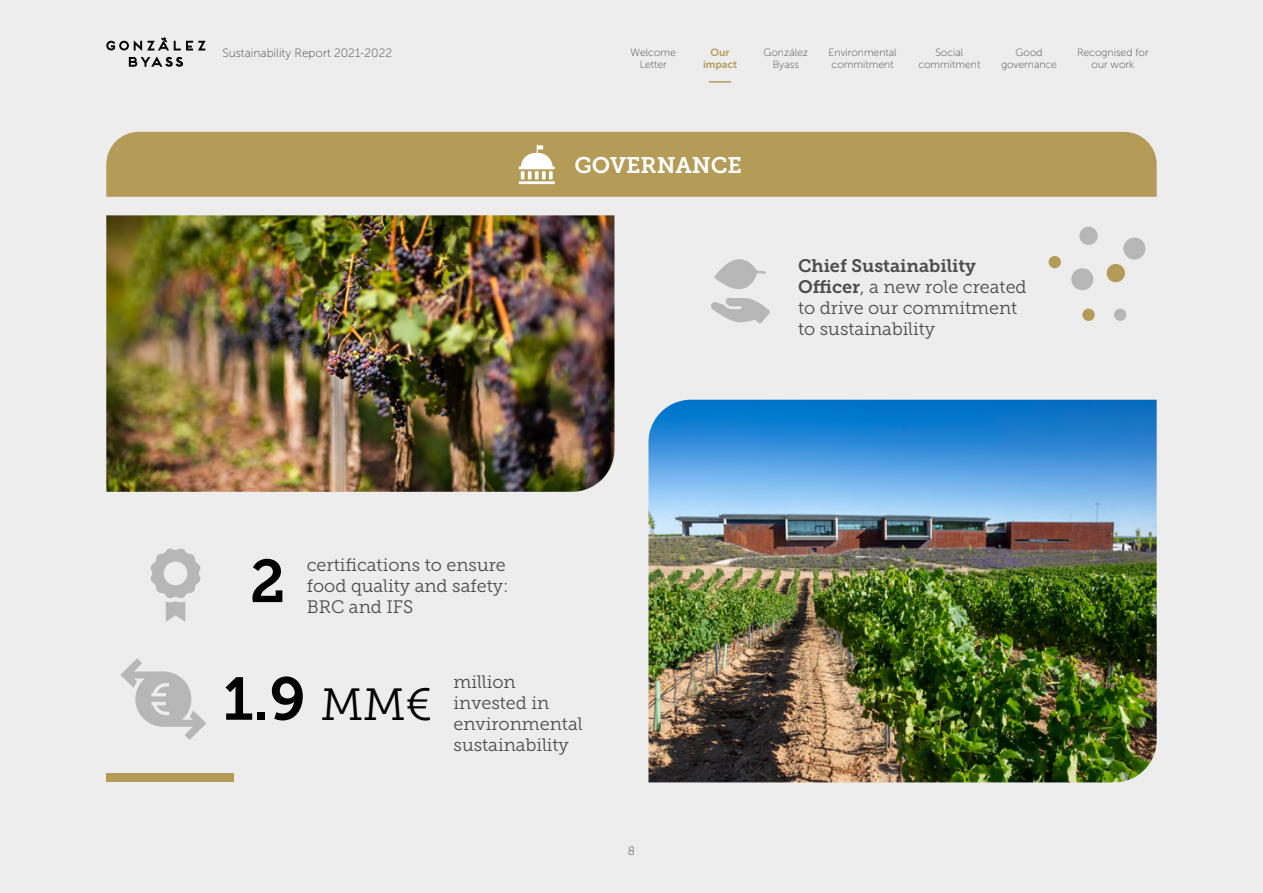
<style>
.page{position:relative;width:1263px;height:893px;background:#ededed}
.page>*{position:absolute;margin:0;border:0;box-sizing:border-box;transform-origin:0 0}
.H4_Titular_destacado{font:60px "Museo Slab 700";color:#000}
.H4_Titular_destacado-2{font:22.5px "Museo Slab 700";color:#fff}
.txt_impacto{font:18px/21px "Museo Slab 300";color:#4b4b4b}
.t1{font:12px "Museo Sans 100";color:#4b4b4b}
.t2{font:10.5px/12px "Museo Sans 100";color:#4b4b4b;text-align:center}
.t3{font:10.5px/12px "Museo Sans 700";color:#b49b57;text-align:center}
.s1{font-family:"Museo Slab 700"}
.s2{font-family:"Museo Slab 300";font-size:45px}
</style>
<div class="page">
<svg style="left:106px;top:37px;width:100px;height:13px"></svg>
<svg style="left:129px;top:56px;width:54px;height:11px"></svg>
<hr style="left:709px;top:81px;width:22px;height:2px;background:#b49b57">
<div style="left:106px;top:132px;width:1051px;height:65px;background:#b49b57"></div>
<img style="left:648px;top:400px;width:509px;height:382px">
<img style="left:106px;top:215px;width:508px;height:277px">
<hr style="left:519px;top:181px;width:36px;height:3px;background:#fff">
<svg style="left:519px;top:144px;width:36px;height:35px"></svg>
<svg style="left:711px;top:298px;width:59px;height:26px"></svg>
<svg style="left:714px;top:259px;width:52px;height:30px"></svg>
<svg style="left:150px;top:548px;width:51px;height:74px"></svg>
<svg style="left:120px;top:658px;width:86px;height:82px"></svg>
<div style="left:106px;top:774px;width:128px;height:8px;background:#b49b57"></div>
<div style="left:1079px;top:227px;width:19px;height:18px;background:#b7b7b7;border-radius:50%"></div>
<div style="left:1048px;top:256px;width:13px;height:12px;background:#b49b57;border-radius:50%"></div>
<div style="left:1114px;top:309px;width:12px;height:12px;background:#b7b7b7;border-radius:50%"></div>
<div style="left:1106px;top:264px;width:19px;height:18px;background:#b49b57;border-radius:50%"></div>
<div style="left:1071px;top:268px;width:22px;height:22px;background:#b7b7b7;border-radius:50%"></div>
<div style="left:1082px;top:309px;width:13px;height:12px;background:#b49b57;border-radius:50%"></div>
<svg style="left:1123px;top:237px;width:23px;height:23px"></svg>
<p class="t1" style="left:222px;top:47px;width:171px">Sustainability Report 2021-2022</p>
<p class="t2" style="left:630px;top:46px;width:47px">Welcome<br>Letter</p>
<p class="t3" style="left:703px;top:46px;width:36px">Our impact</p>
<p class="t2" style="left:763px;top:46px;width:46px">González<br>Byass</p>
<p class="t2" style="left:828px;top:46px;width:70px;text-align:left">Environmental commitment</p>
<p class="t2" style="left:918px;top:46px;width:64px">Social commitment</p>
<p class="t2" style="left:1001px;top:46px;width:58px">Good governance</p>
<p class="t2" style="left:1077px;top:46px;width:73px">Recognised for our work</p>
<p class="H4_Titular_destacado-2" style="left:575px;top:152px;width:169px">GOVERNANCE</p>
<p class="txt_impacto" style="left:798px;top:255px;width:230px"><span class="s1">Chief Sustainability<br>Officer</span>, a new role created to drive our commitment to sustainability</p>
<p class="H4_Titular_destacado" style="left:250px;top:547px;width:37px">2</p>
<p class="txt_impacto" style="left:307px;top:554px;width:203px">certifications to ensure food quality and safety:</p>
<p class="txt_impacto" style="left:307px;top:596px;width:108px">BRC and IFS</p>
<p class="H4_Titular_destacado" style="left:223px;top:665px;width:211px">1.9 <span class="s2">MM€</span></p>
<p class="txt_impacto" style="left:454px;top:672px;width:131px">million invested in environmental sustainability</p>
<p class="t1" style="left:628px;top:844px;width:9px">8</p>
</div>
